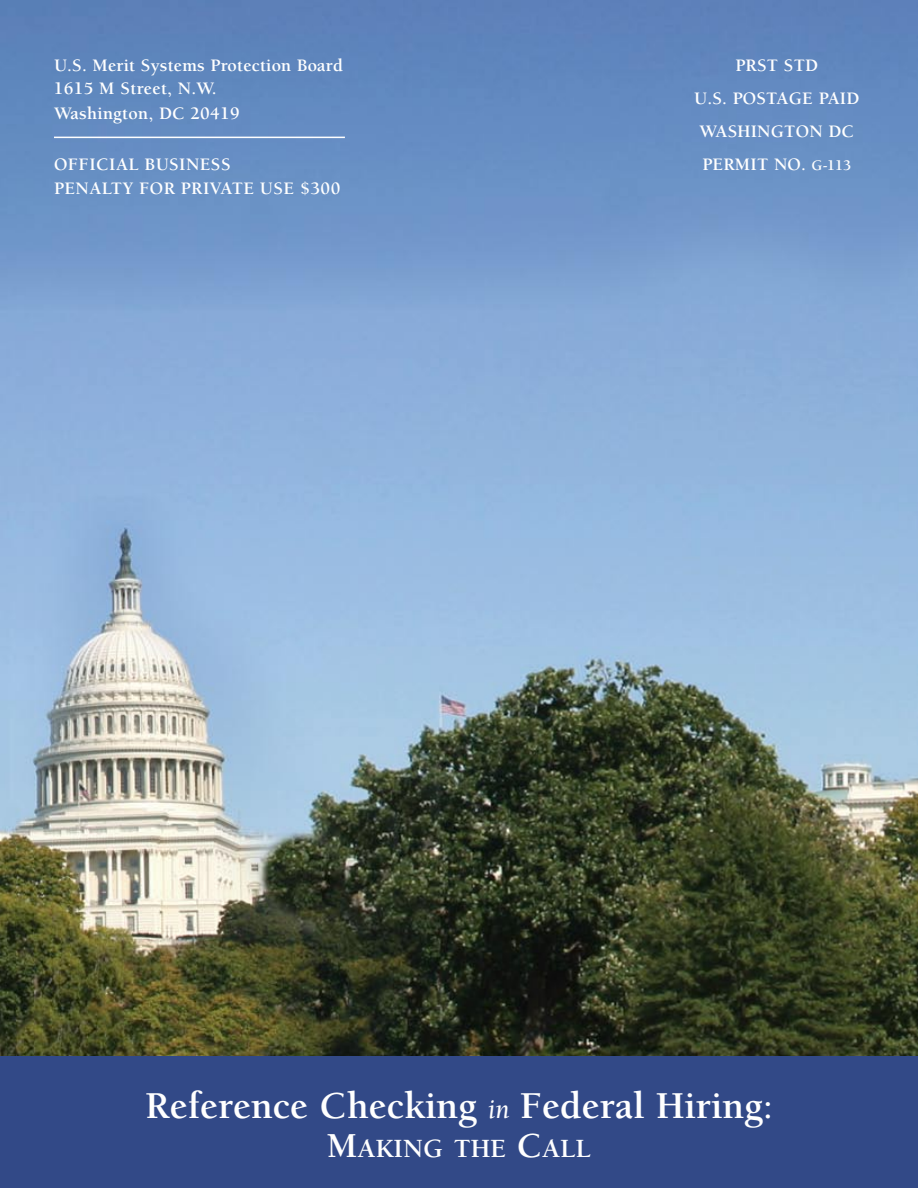
<style>
.page{position:relative;width:918px;height:1188px;background:#fff}
.page>*{position:absolute;margin:0;border:0;box-sizing:border-box;transform-origin:0 0}
.t1{font:700 39px "Berkeley";color:#fff}
.t2{font:700 36px "Berkeley";color:#fff}
.t3{font:italic 28.5px "Berkeley";color:#fff}
.t4{font:700 27px "Berkeley";color:#fff}
.t5{font:700 18px "Berkeley";letter-spacing:.01em;color:#fff}
.s1{font-size:15px}
.s2{font-size:36px}
</style>
<div class="page">
<img style="left:0;top:0;width:918px;height:1056px">
<hr style="left:54px;top:137px;width:291px;height:1px;background:#fff">
<div style="left:0;top:1056px;width:918px;height:132px;background:#324987"></div>
<p class="t5" style="left:54px;top:54px;width:291px">U.S. Merit Systems Protection Board</p>
<p class="t5" style="left:735px;top:54px;width:84px">PRST STD</p>
<p class="t5" style="left:54px;top:78px;width:164px">1615 M Street, N.W.</p>
<p class="t5" style="left:694px;top:87px;width:167px">U.S. POSTAGE PAID</p>
<p class="t5" style="left:54px;top:102px;width:187px">Washington, DC 20419</p>
<p class="t5" style="left:699px;top:120px;width:156px">WASHINGTON DC</p>
<p class="t5" style="left:54px;top:153px;width:178px">OFFICIAL BUSINESS</p>
<p class="t5" style="left:702px;top:153px;width:150px">PERMIT NO. <span class="s1">G-113</span></p>
<p class="t5" style="left:54px;top:177px;width:288px">PENALTY FOR PRIVATE USE $300</p>
<p class="t1" style="left:145px;top:1082px;width:629px">Reference Checking Federal Hiring<span class="s2">:</span></p>
<p class="t2" style="left:327px;top:1124px;width:32px">M</p>
<p class="t4" style="left:358px;top:1132px;width:235px">AKING THE <span class="s2">C</span>ALL</p>
<p class="t3" style="left:488px;top:1092px;width:24px">in</p>
</div>
